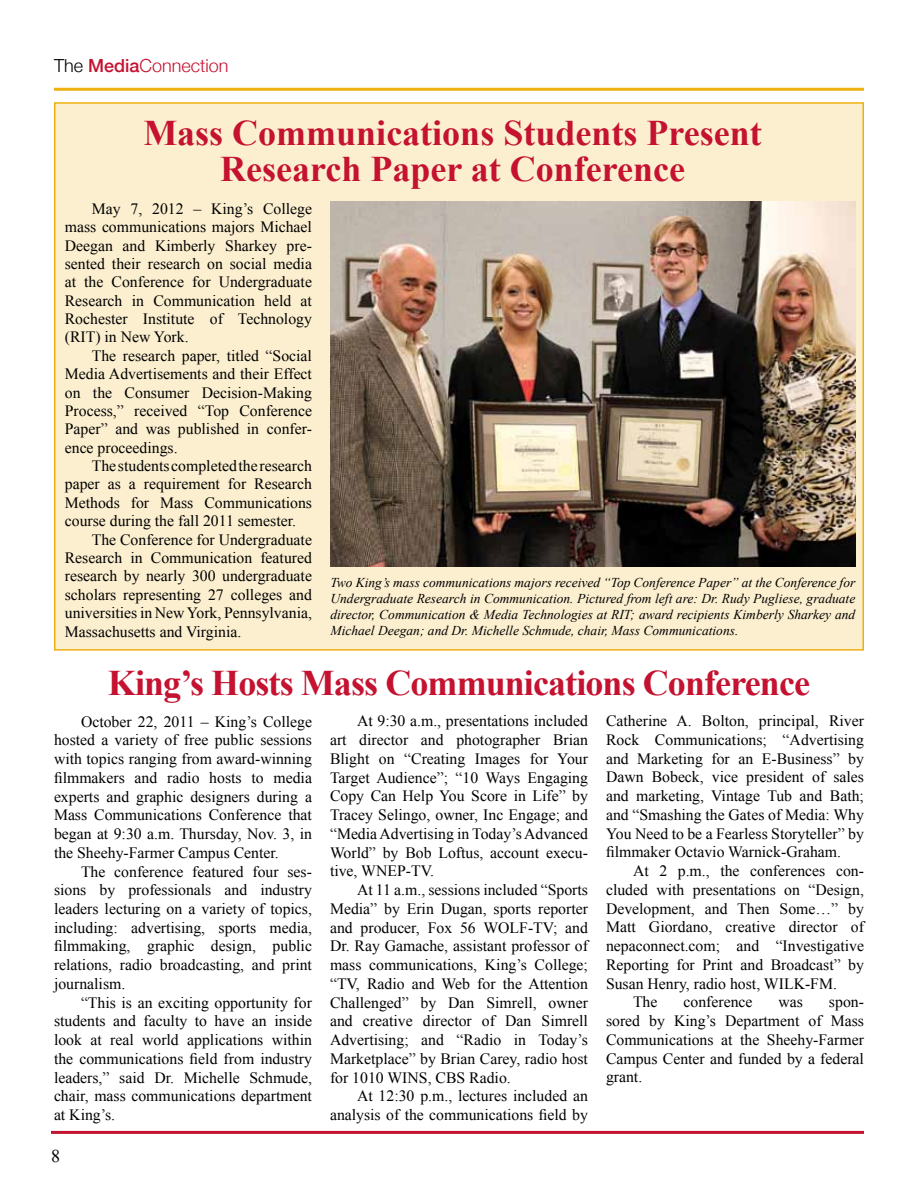
<style>
.page{position:relative;width:918px;height:1188px;background:#fff}
.page>*{position:absolute;margin:0;border:0;box-sizing:border-box;transform-origin:0 0}
.t1{font:700 36px/36px "Times New Roman";color:#c41230;text-align:center}
.t2{font:700 36px "Times New Roman";letter-spacing:-.025em;color:#c41230}
.t3{font:300 18px "Helvetica Neue";color:#c41230}
.t4{font:18px "Times New Roman";color:#000}
.t5{font:15.75px/18.8px "Times New Roman";color:#000;text-align:justify}
.t6{font:italic 13.5px/16.2px "Times New Roman";color:#000;text-align:justify}
.s1{color:#000}
.s2{font-weight:500}
</style>
<div class="page">
<hr style="left:54px;top:88px;width:810px;height:3px;background:#eeb111">
<hr style="left:51px;top:1131px;width:813px;height:3px;background:#c41230">
<div style="left:54px;top:102px;width:810px;height:549px;background:#fcefcf;border:2px solid #eeb111"></div>
<img style="left:330px;top:201px;width:525px;height:365px">
<p class="t3" style="left:54px;top:55px;width:176px"><span class="s1">The</span> <span class="s2">Media</span>Connection</p>
<h1 class="t1" style="left:143px;top:115px;width:620px">Mass Communications Students Present<br>Research Paper at Conference</h1>
<p class="t5" style="left:65px;top:199px;width:249px;text-indent:27px">May 7, 2012 – King’s College mass communications majors Michael Deegan and Kimberly Sharkey pre&shy;sented their research on social media at the Conference for Undergraduate Research in Communication held at Rochester Institute of Technology (RIT) in New York.</p>
<p class="t5" style="left:65px;top:346px;width:249px;text-indent:27px">The research paper, titled “Social Media Advertisements and their Effect on the Consumer Decision-Making Process,” received “Top Conference Paper” and was published in confer&shy;ence proceedings.</p>
<p class="t5" style="left:65px;top:456px;width:249px;text-indent:27px">The students completed the research paper as a requirement for Research Methods for Mass Communications course during the fall 2011 semester.</p>
<p class="t5" style="left:65px;top:530px;width:249px;text-indent:27px">The Conference for Undergraduate Research in Communication featured research by nearly 300 undergraduate scholars representing 27 colleges and universities in New York, Pennsylvania, Massachusetts and Virginia.</p>
<p class="t6" style="left:330px;top:574px;width:526px">Two King’s mass communications majors received “Top Conference Paper” at the Conference for Undergraduate Research in Communication. Pictured from left are: Dr. Rudy Pugliese, graduate director, Communication &amp; Media Technologies at RIT; award recipients Kimberly Sharkey and Michael Deegan; and Dr. Michelle Schmude, chair, Mass Communications.</p>
<h1 class="t2" style="left:108px;top:658px;width:704px">King’s Hosts Mass Communications Conference</h1>
<p class="t5" style="left:54px;top:712px;width:260px;text-indent:27px">October 22, 2011 – King’s College hosted a variety of free public sessions with topics ranging from award-winning filmmakers and radio hosts to media experts and graphic designers during a Mass Communications Conference that began at 9:30 a.m. Thursday, Nov. 3, in the Sheehy-Farmer Campus Center.</p>
<p class="t5" style="left:54px;top:862px;width:260px;text-indent:27px">The conference featured four ses&shy;sions by professionals and industry leaders lecturing on a variety of topics, including: advertising, sports media, filmmaking, graphic design, public relations, radio broadcasting, and print journalism.</p>
<p class="t5" style="left:54px;top:993px;width:260px;text-indent:27px">“This is an exciting opportunity for students and faculty to have an inside look at real world applications within the communications field from industry leaders,” said Dr. Michelle Schmude, chair, mass communications department at King’s.</p>
<p class="t5" style="left:330px;top:712px;width:260px;text-indent:27px">At 9:30 a.m., presentations included art director and photographer Brian Blight on “Creating Images for Your Target Audience”; “10 Ways Engaging Copy Can Help You Score in Life” by Tracey Selingo, owner, Inc Engage; and “Media Advertising in Today’s Advanced World” by Bob Loftus, account execu&shy;tive, WNEP-TV.</p>
<p class="t5" style="left:330px;top:880px;width:260px;text-indent:27px">At 11 a.m., sessions included “Sports Media” by Erin Dugan, sports reporter and producer, Fox 56 WOLF-TV; and Dr. Ray Gamache, assistant professor of mass communications, King’s College; “TV, Radio and Web for the Attention Challenged” by Dan Simrell, owner and creative director of Dan Simrell Advertising; and “Radio in Today’s Marketplace” by Brian Carey, radio host for 1010 WINS, CBS Radio.</p>
<p class="t5" style="left:330px;top:1086px;width:260px;text-align:right">At 12:30 p.m., lectures included an analysis of the communications field by</p>
<p class="t5" style="left:606px;top:711px;width:260px">Catherine A. Bolton, principal, River Rock Communications; “Advertising and Marketing for an E-Business” by Dawn Bobeck, vice president of sales and marketing, Vintage Tub and Bath; and “Smashing the Gates of Media: Why You Need to be a Fearless Storyteller” by filmmaker Octavio Warnick-Graham.</p>
<p class="t5" style="left:633px;top:861px;width:233px">At 2 p.m., the conferences con-</p>
<p class="t5" style="left:606px;top:880px;width:260px">cluded with presentations on “Design,</p>
<p class="t5" style="left:606px;top:899px;width:260px">Development, and Then Some…” by</p>
<p class="t5" style="left:606px;top:918px;width:260px">Matt Giordano, creative director of</p>
<p class="t5" style="left:606px;top:936px;width:260px">nepaconnect.com; and “Investigative</p>
<p class="t5" style="left:606px;top:955px;width:260px">Reporting for Print and Broadcast” by</p>
<p class="t5" style="left:606px;top:974px;width:232px">Susan Henry, radio host, WILK-FM.</p>
<p class="t5" style="left:633px;top:993px;width:26px">The</p>
<p class="t5" style="left:683px;top:993px;width:71px">conference</p>
<p class="t5" style="left:779px;top:993px;width:26px">was</p>
<p class="t5" style="left:606px;top:993px;width:260px;text-indent:223px">spon&shy;sored by King’s Department of Mass Communications at the Sheehy-Farmer Campus Center and funded by a federal grant.</p>
<p class="t4" style="left:51px;top:1144px;width:10px">8</p>
</div>
